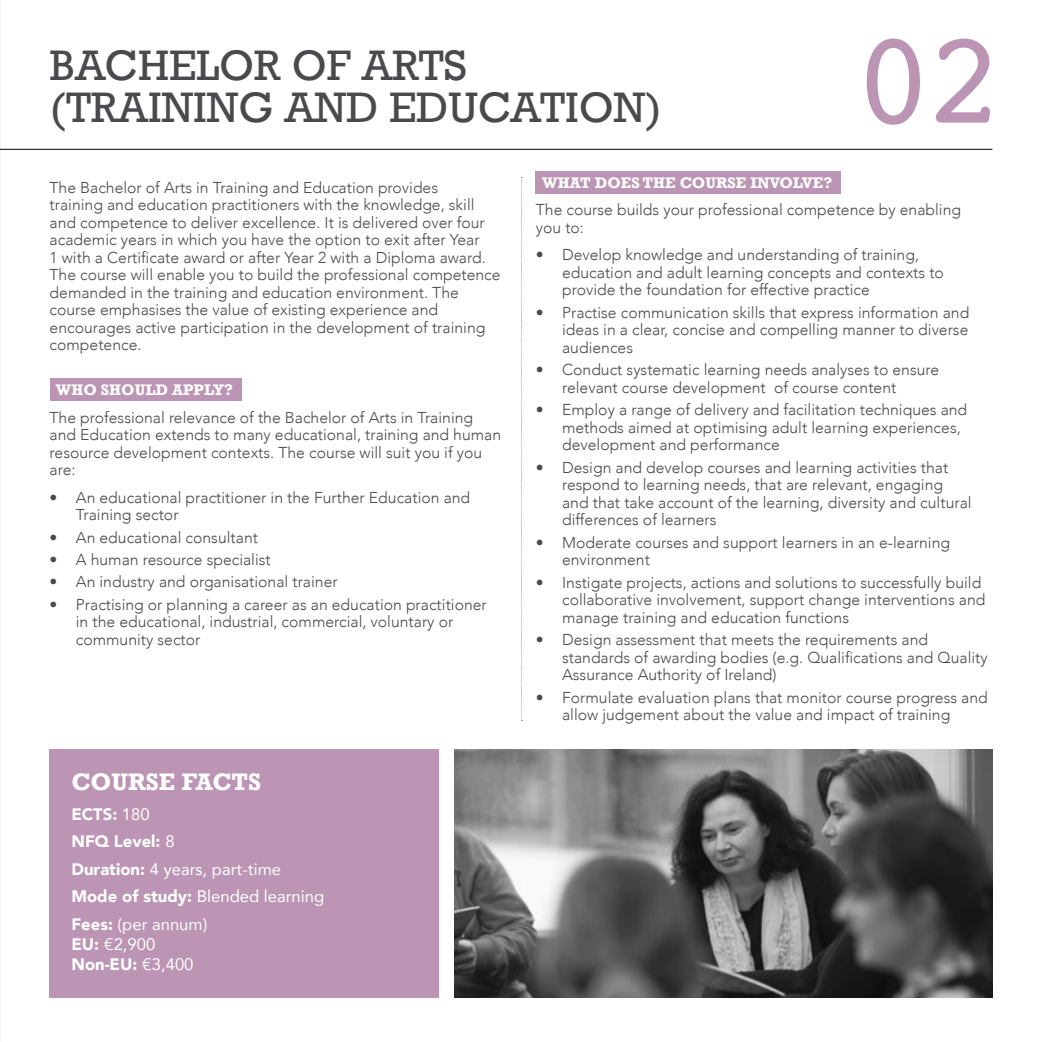
<style>
.page{position:relative;width:1042px;height:1042px;background:#fff}
.page>*{position:absolute;margin:0;border:0;box-sizing:border-box;transform-origin:0 0}
.t1{font:133px "Courier";color:#bb95b3}
.t2{font:43.75px/42px "Rockwell";color:#4a4a4d}
.Course_Facts_Heading{font:700 24.5px "Rockwell";color:#fff}
.Course_facts_body{font:16.62px/20.1px "Avenir";color:#fff}
.Course_facts_body-2{font:900 16.62px "Avenir";color:#fff}
.Body_Text{font:300 15.75px/17.5px "Avenir";color:#4a4a4d}
.Body_Text-2{font:700 15.75px "Rockwell";color:#fff}
.s1{font-weight:400}
.s2{font-weight:900}
</style>
<div class="page">
<img style="left:0;top:0;width:1px;height:1042px">
<div style="left:536px;top:171px;width:305px;height:22px;background:#bb95b3"></div>
<div style="left:50px;top:378px;width:191px;height:23px;background:#bb95b3"></div>
<svg style="left:521px;top:177px;width:1px;height:544px"></svg>
<div style="left:50px;top:749px;width:389px;height:248px;background:#bb95b3"></div>
<hr style="left:0;top:149px;width:992px;height:1px;background:#000">
<img style="left:454px;top:749px;width:538px;height:248px">
<p class="t2" style="left:50px;top:45px;width:614px">BACHELOR OF ARTS (TRAINING AND EDUCATION)</p>
<p class="t1" style="left:853px;top:-22px;width:153px">02</p>
<p class="Body_Text" style="left:50px;top:179px;width:452px">The Bachelor of Arts in Training and Education provides<br>training and education practitioners with the knowledge, skill and competence to deliver excellence. It is delivered over four academic years in which you have the option to exit after Year<br>1 with a Certificate award or after Year 2 with a Diploma award.<br>The course will enable you to build the professional competence demanded in the training and education environment. The course emphasises the value of existing experience and encourages active participation in the development of training competence.</p>
<p class="Body_Text-2" style="left:56px;top:380px;width:178px">WHO SHOULD APPLY?</p>
<p class="Body_Text" style="left:50px;top:408px;width:453px">The professional relevance of the Bachelor of Arts in Training and Education extends to many educational, training and human resource development contexts. The course will suit you if you are:</p>
<p class="Body_Text" style="left:76px;top:488px;width:396px;text-indent:-26px">• An educational practitioner in the Further Education and<br>Training sector</p>
<p class="Body_Text" style="left:50px;top:528px;width:210px">• An educational consultant</p>
<p class="Body_Text" style="left:50px;top:551px;width:223px">• A human resource specialist</p>
<p class="Body_Text" style="left:50px;top:573px;width:289px">• An industry and organisational trainer</p>
<p class="Body_Text" style="left:76px;top:596px;width:412px;text-indent:-26px">• Practising or planning a career as an education practitioner in the educational, industrial, commercial, voluntary or community sector</p>
<p class="Course_Facts_Heading" style="left:71px;top:766px;width:191px">COURSE FACTS</p>
<p class="Course_facts_body-2" style="left:71px;top:799px;width:80px">ECTS: <span class="s1">180</span></p>
<p class="Course_facts_body-2" style="left:71px;top:827px;width:105px">NFQ Level: <span class="s1">8</span></p>
<p class="Course_facts_body" style="left:71px;top:858px;width:211px"><span class="s2">Duration:</span> 4 years, part-time</p>
<p class="Course_facts_body" style="left:71px;top:886px;width:254px"><span class="s2">Mode of study:</span> Blended learning</p>
<p class="Course_facts_body" style="left:71px;top:913px;width:137px"><span class="s2">Fees:</span> (per annum)<br><span class="s2">EU:</span> €2,900<br><span class="s2">Non-EU:</span> €3,400</p>
<p class="Body_Text-2" style="left:542px;top:173px;width:291px">WHAT DOES THE COURSE INVOLVE?</p>
<p class="Body_Text" style="left:536px;top:201px;width:427px">The course builds your professional competence by enabling you to:</p>
<p class="Body_Text" style="left:562px;top:246px;width:383px;text-indent:-26px">• Develop knowledge and understanding of training, education and adult learning concepts and contexts to provide the foundation for effective practice</p>
<p class="Body_Text" style="left:562px;top:303px;width:409px;text-align:justify;text-indent:-26px">• Practise communication skills that express information and ideas in a clear, concise and compelling manner to diverse audiences</p>
<p class="Body_Text" style="left:562px;top:361px;width:379px;text-indent:-26px">• Conduct systematic learning needs analyses to ensure relevant course development of course content</p>
<p class="Body_Text" style="left:562px;top:401px;width:407px;text-indent:-26px">• Employ a range of delivery and facilitation techniques and methods aimed at optimising adult learning experiences, development and performance</p>
<p class="Body_Text" style="left:562px;top:458px;width:411px;text-indent:-26px">• Design and develop courses and learning activities that respond to learning needs, that are relevant, engaging and that take account of the learning, diversity and cultural differences of learners</p>
<p class="Body_Text" style="left:562px;top:533px;width:389px;text-indent:-26px">• Moderate courses and support learners in an e-learning environment</p>
<p class="Body_Text" style="left:562px;top:573px;width:425px;text-indent:-26px">• Instigate projects, actions and solutions to successfully build collaborative involvement, support change interventions and manage training and education functions</p>
<p class="Body_Text" style="left:562px;top:631px;width:427px;text-indent:-26px">• Design assessment that meets the requirements and standards of awarding bodies (e.g. Qualifications and Quality<br>Assurance Authority of Ireland)</p>
<p class="Body_Text" style="left:562px;top:688px;width:427px;text-indent:-26px">• Formulate evaluation plans that monitor course progress and allow judgement about the value and impact of training</p>
</div>
